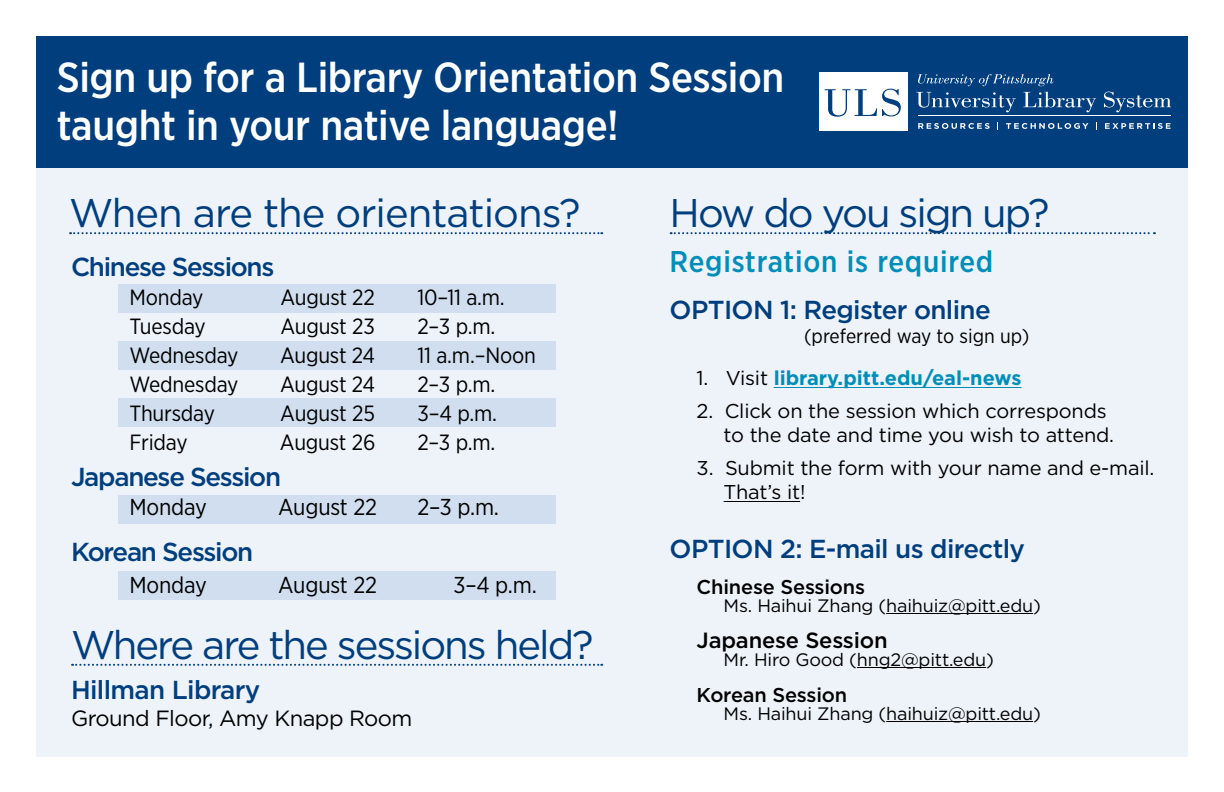
<style>
.page{position:relative;width:1224px;height:792px;background:#fff}
.page>*{position:absolute;margin:0;border:0;box-sizing:border-box;transform-origin:0 0}
.t1{font:500 42px/48px "Gotham Narrow";letter-spacing:-.01em;color:#fff}
.t2{font:40px "Gotham";letter-spacing:-.05em;color:#003e7e}
.t3{font:40px "Gotham";letter-spacing:-.025em;color:#003e7e}
.t4{font:500 30px "Gotham Narrow";letter-spacing:.025em;color:#008eb9}
.t5{font:500 26px "Gotham";letter-spacing:-.035em;color:#003e7e}
.t6{font:23px "Gotham Narrow";letter-spacing:-.01em;color:#000}
.t7{font:22px "Gotham Narrow";letter-spacing:-.01em;color:#000}
.t8{font:22px "Gotham";letter-spacing:-.025em;color:#000}
.t9{font:500 22px "Gotham";letter-spacing:-.01em;color:#000}
.t10{font:20px/24px "Gotham";letter-spacing:-.01em;color:#000}
.t11{font:700 20px "Gotham";color:#008eb9}
.t12{font:500 20px "Gotham";letter-spacing:-.01em;color:#000}
.t13{font:20px "Gotham Narrow";color:#000}
.t14{font:18px "Gotham";letter-spacing:-.01em;color:#000}
.s1{font-weight:400;color:#000}
</style>
<div class="page">
<div style="left:36px;top:36px;width:1152px;height:720px;background:#edf3f9"></div>
<div style="left:36px;top:36px;width:1152px;height:131px;background:#003e7e"></div>
<svg style="left:917px;top:92px;width:99px;height:20px"></svg>
<svg style="left:1023px;top:92px;width:73px;height:20px"></svg>
<svg style="left:1104px;top:92px;width:67px;height:20px"></svg>
<hr style="left:918px;top:116px;width:253px;height:1px;background:#fff">
<div style="left:819px;top:72px;width:89px;height:59px;background:#fff"></div>
<svg style="left:825px;top:89px;width:76px;height:28px"></svg>
<svg style="left:918px;top:74px;width:135px;height:12px"></svg>
<svg style="left:918px;top:123px;width:72px;height:6px"></svg>
<svg style="left:1006px;top:123px;width:82px;height:6px"></svg>
<svg style="left:1105px;top:123px;width:66px;height:6px"></svg>
<svg style="left:671px;top:232px;width:484px;height:2px"></svg>
<hr style="left:774px;top:387px;width:248px;height:1px;background:#008eb9">
<hr style="left:724px;top:501px;width:76px;height:1px;background:#000">
<hr style="left:886px;top:613px;width:147px;height:1px;background:#000">
<hr style="left:857px;top:667px;width:129px;height:1px;background:#000">
<hr style="left:886px;top:721px;width:147px;height:1px;background:#000">
<svg style="left:72px;top:664px;width:530px;height:2px"></svg>
<svg style="left:70px;top:232px;width:532px;height:2px"></svg>
<div style="left:118px;top:571px;width:438px;height:29px;background:#d0deef"></div>
<div style="left:118px;top:495px;width:438px;height:29px;background:#d0deef"></div>
<div style="left:118px;top:284px;width:438px;height:29px;background:#d0deef"></div>
<div style="left:118px;top:341px;width:438px;height:29px;background:#d0deef"></div>
<div style="left:118px;top:398px;width:438px;height:29px;background:#d0deef"></div>
<h1 class="t1" style="left:57px;top:53px;width:729px">Sign up for a Library Orientation Session taught in your native language!</h1>
<h2 class="t3" style="left:69px;top:189px;width:513px">When are the orientations?</h2>
<p class="t5" style="left:71px;top:252px;width:205px">Chinese Sessions</p>
<p class="t7" style="left:130px;top:284px;width:75px">Monday</p>
<p class="t7" style="left:280px;top:284px;width:96px">August 22</p>
<p class="t7" style="left:418px;top:284px;width:89px">10–11 a.m.</p>
<p class="t7" style="left:130px;top:313px;width:78px">Tuesday</p>
<p class="t7" style="left:280px;top:313px;width:96px">August 23</p>
<p class="t7" style="left:418px;top:313px;width:79px">2–3 p.m.</p>
<p class="t7" style="left:130px;top:342px;width:110px">Wednesday</p>
<p class="t7" style="left:280px;top:342px;width:97px">August 24</p>
<p class="t7" style="left:418px;top:342px;width:120px">11 a.m.–Noon</p>
<p class="t7" style="left:130px;top:371px;width:110px">Wednesday</p>
<p class="t7" style="left:280px;top:371px;width:97px">August 24</p>
<p class="t7" style="left:418px;top:371px;width:79px">2–3 p.m.</p>
<p class="t7" style="left:130px;top:400px;width:87px">Thursday</p>
<p class="t7" style="left:280px;top:400px;width:96px">August 25</p>
<p class="t7" style="left:418px;top:400px;width:81px">3–4 p.m.</p>
<p class="t7" style="left:130px;top:429px;width:60px">Friday</p>
<p class="t7" style="left:280px;top:429px;width:97px">August 26</p>
<p class="t7" style="left:418px;top:429px;width:79px">2–3 p.m.</p>
<p class="t5" style="left:71px;top:461px;width:212px">Japanese Session</p>
<p class="t6" style="left:130px;top:493px;width:79px">Monday</p>
<p class="t6" style="left:278px;top:493px;width:100px">August 22</p>
<p class="t6" style="left:418px;top:493px;width:83px">2–3 p.m.</p>
<p class="t5" style="left:71px;top:536px;width:184px">Korean Session</p>
<p class="t6" style="left:130px;top:571px;width:79px">Monday</p>
<p class="t6" style="left:278px;top:571px;width:100px">August 22</p>
<p class="t6" style="left:454px;top:571px;width:85px">3–4 p.m.</p>
<h2 class="t2" style="left:71px;top:621px;width:524px">Where are the sessions held?</h2>
<p class="t5" style="left:71px;top:674px;width:191px">Hillman Library</p>
<p class="t8" style="left:71px;top:705px;width:343px">Ground Floor, Amy Knapp Room</p>
<h2 class="t2" style="left:670px;top:189px;width:381px">How do you sign up?</h2>
<h3 class="t4" style="left:670px;top:243px;width:325px">Registration is required</h3>
<p class="t5" style="left:670px;top:295px;width:323px">OPTION 1: Register online</p>
<p class="t13" style="left:804px;top:324px;width:227px">(preferred way to sign up)</p>
<p class="t11" style="left:697px;top:366px;width:326px"><span class="s1">1. Visit</span> library.pitt.edu/eal-news</p>
<p class="t10" style="left:724px;top:399px;width:392px;text-indent:-27px">2. Click on the session which corresponds to the date and time you wish to attend.</p>
<p class="t10" style="left:724px;top:456px;width:432px;text-indent:-27px">3. Submit the form with your name and e-mail.<br>That’s it!</p>
<p class="t5" style="left:670px;top:533px;width:357px">OPTION 2: E-mail us directly</p>
<p class="t12" style="left:697px;top:574px;width:170px">Chinese Sessions</p>
<p class="t14" style="left:724px;top:594px;width:319px">Ms. Haihui Zhang (haihuiz@pitt.edu)</p>
<p class="t9" style="left:697px;top:627px;width:193px">Japanese Session</p>
<p class="t14" style="left:724px;top:648px;width:272px">Mr. Hiro Good (hng2@pitt.edu)</p>
<p class="t12" style="left:697px;top:682px;width:152px">Korean Session</p>
<p class="t14" style="left:724px;top:702px;width:319px">Ms. Haihui Zhang (haihuiz@pitt.edu)</p>
</div>
